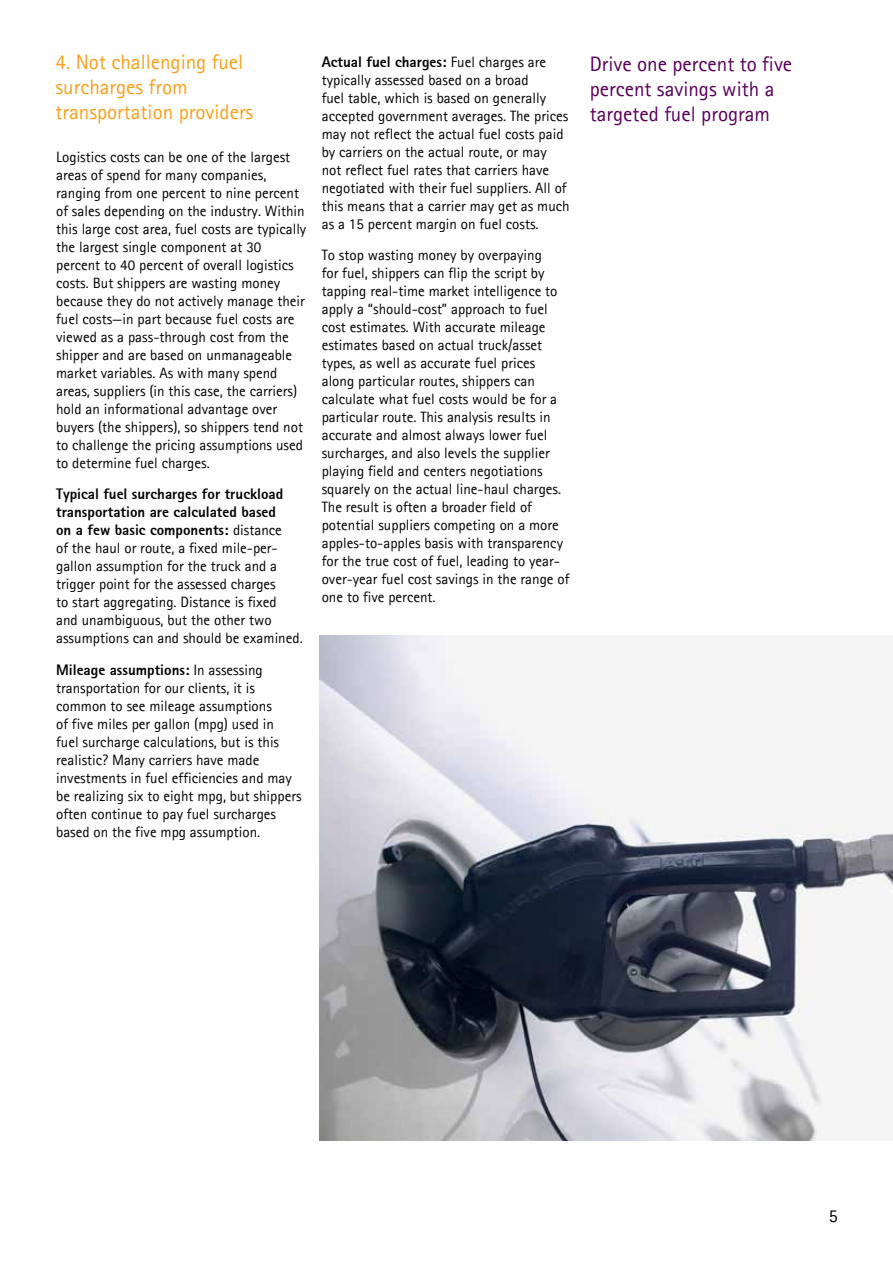
<style>
.page{position:relative;width:893px;height:1263px;background:#fff}
.page>*{position:absolute;margin:0;border:0;box-sizing:border-box;transform-origin:0 0}
.t1{font:21px/25.2px "Agfa Rotis Sans Serif";color:#590058}
.t2{font:21px/25.2px "Agfa Rotis Sans Serif";color:#f9a01b}
.t3{font:18px "Agfa Rotis Sans Serif";color:#000}
.t4{font:15px/18px "Agfa Rotis Sans Serif";color:#000}
.t5{font:15px/18px "Agfa Rotis Sans Serif Ex Bd";color:#000}
.s1{font-family:"Agfa Rotis Sans Serif"}
</style>
<div class="page">
<img style="left:320px;top:635px;width:573px;height:505px">
<h1 class="t2" style="left:56px;top:49px;width:199px">4. Not challenging fuel surcharges from transportation providers</h1>
<p class="t5" style="left:322px;top:52px;width:226px">Actual fuel charges: <span class="s1">Fuel charges are</span></p>
<p class="t4" style="left:322px;top:70px;width:249px">typically assessed based on a broad<br>fuel table, which is based on generally accepted government averages. The prices may not reflect the actual fuel costs paid by carriers on the actual route, or may not reflect fuel rates that carriers have negotiated with their fuel suppliers. All of this means that a carrier may get as much as a 15 percent margin on fuel costs.</p>
<p class="t4" style="left:322px;top:246px;width:249px">To stop wasting money by overpaying<br>for fuel, shippers can flip the script by tapping real-time market intelligence to apply a “should-cost” approach to fuel cost estimates. With accurate mileage estimates based on actual truck/asset types, as well as accurate fuel prices along particular routes, shippers can calculate what fuel costs would be for a particular route. This analysis results in accurate and almost always lower fuel surcharges, and also levels the supplier playing field and centers negotiations squarely on the actual line-haul charges.<br>The result is often a broader field of potential suppliers competing on a more apples-to-apples basis with transparency for the true cost of fuel, leading to year&shy;over-year fuel cost savings in the range of one to five percent.</p>
<p class="t4" style="left:56px;top:147px;width:252px">Logistics costs can be one of the largest areas of spend for many companies, ranging from one percent to nine percent of sales depending on the industry. Within this large cost area, fuel costs are typically the largest single component at 30 percent to 40 percent of overall logistics costs. But shippers are wasting money because they do not actively manage their fuel costs—in part because fuel costs are viewed as a pass-through cost from the shipper and are based on unmanageable market variables. As with many spend areas, suppliers (in this case, the carriers) hold an informational advantage over buyers (the shippers), so shippers tend not to challenge the pricing assumptions used to determine fuel charges.</p>
<p class="t5" style="left:56px;top:485px;width:229px">Typical fuel surcharges for truckload transportation are calculated based on a few basic components: <span class="s1">distance</span></p>
<p class="t4" style="left:56px;top:539px;width:248px">of the haul or route, a fixed mile-per&shy;gallon assumption for the truck and a trigger point for the assessed charges<br>to start aggregating. Distance is fixed<br>and unambiguous, but the other two assumptions can and should be examined.</p>
<p class="t5" style="left:56px;top:660px;width:208px">Mileage assumptions: <span class="s1">In assessing</span></p>
<p class="t4" style="left:56px;top:678px;width:247px">transportation for our clients, it is common to see mileage assumptions<br>of five miles per gallon (mpg) used in<br>fuel surcharge calculations, but is this realistic? Many carriers have made investments in fuel efficiencies and may be realizing six to eight mpg, but shippers often continue to pay fuel surcharges based on the five mpg assumption.</p>
<h1 class="t1" style="left:590px;top:51px;width:204px">Drive one percent to five percent savings with a targeted fuel program</h1>
<p class="t3" style="left:829px;top:1205px;width:10px">5</p>
</div>
